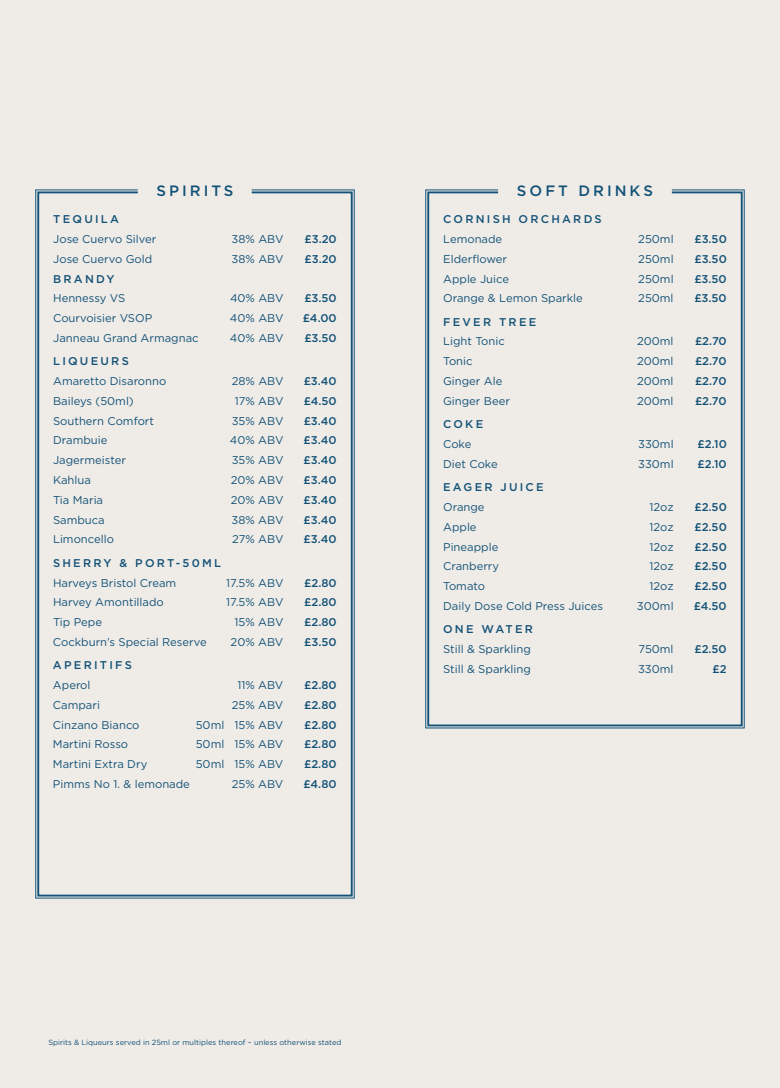
<style>
.page{position:relative;width:780px;height:1088px;background:#efece8}
.page>*{position:absolute;margin:0;border:0;box-sizing:border-box;transform-origin:0 0}
.t1{font:500 15px "Gotham";letter-spacing:.2em;color:#135277}
.t2{font:11.25px "Gotham";color:#135277}
.t3{font:500 11.25px "Gotham";letter-spacing:.2em;color:#135277}
.t4{font:7.5px "Gotham";color:#135277}
</style>
<div class="page">
<svg style="left:35px;top:189px;width:320px;height:710px"></svg>
<svg style="left:425px;top:189px;width:319px;height:539px"></svg>
<h1 class="t1" style="left:156px;top:181px;width:79px">SPIRITS</h1>
<p class="t3" style="left:53px;top:212px;width:67px">TEQUILA</p>
<p class="t2" style="left:53px;top:232px;width:105px">Jose Cuervo Silver</p>
<p class="t2" style="left:231px;top:232px;width:53px">38% ABV</p>
<p class="t3" style="left:304px;top:232px;width:34px">£3.20</p>
<p class="t2" style="left:53px;top:252px;width:100px">Jose Cuervo Gold</p>
<p class="t2" style="left:231px;top:252px;width:53px">38% ABV</p>
<p class="t3" style="left:304px;top:251px;width:34px">£3.20</p>
<p class="t3" style="left:53px;top:271px;width:63px">BRANDY</p>
<p class="t2" style="left:53px;top:291px;width:74px">Hennessy VS</p>
<p class="t2" style="left:230px;top:291px;width:55px">40% ABV</p>
<p class="t3" style="left:304px;top:291px;width:34px">£3.50</p>
<p class="t2" style="left:53px;top:311px;width:101px">Courvoisier VSOP</p>
<p class="t2" style="left:230px;top:311px;width:55px">40% ABV</p>
<p class="t3" style="left:303px;top:311px;width:35px">£4.00</p>
<p class="t2" style="left:53px;top:331px;width:147px">Janneau Grand Armagnac</p>
<p class="t2" style="left:230px;top:331px;width:55px">40% ABV</p>
<p class="t3" style="left:304px;top:331px;width:34px">£3.50</p>
<p class="t3" style="left:53px;top:354px;width:77px">LIQUEURS</p>
<p class="t2" style="left:53px;top:374px;width:115px">Amaretto Disaronno</p>
<p class="t2" style="left:232px;top:374px;width:53px">28% ABV</p>
<p class="t3" style="left:304px;top:374px;width:35px">£3.40</p>
<p class="t2" style="left:53px;top:394px;width:82px">Baileys (50ml)</p>
<p class="t2" style="left:235px;top:394px;width:50px">17% ABV</p>
<p class="t3" style="left:304px;top:393px;width:34px">£4.50</p>
<p class="t2" style="left:53px;top:413px;width:102px">Southern Comfort</p>
<p class="t2" style="left:232px;top:413px;width:53px">35% ABV</p>
<p class="t3" style="left:303px;top:413px;width:35px">£3.40</p>
<p class="t2" style="left:53px;top:433px;width:56px">Drambuie</p>
<p class="t2" style="left:230px;top:433px;width:55px">40% ABV</p>
<p class="t3" style="left:303px;top:433px;width:35px">£3.40</p>
<p class="t2" style="left:53px;top:453px;width:74px">Jagermeister</p>
<p class="t2" style="left:232px;top:453px;width:53px">35% ABV</p>
<p class="t3" style="left:303px;top:453px;width:35px">£3.40</p>
<p class="t2" style="left:53px;top:473px;width:39px">Kahlua</p>
<p class="t2" style="left:231px;top:473px;width:54px">20% ABV</p>
<p class="t3" style="left:303px;top:473px;width:35px">£3.40</p>
<p class="t2" style="left:53px;top:493px;width:52px">Tia Maria</p>
<p class="t2" style="left:231px;top:493px;width:54px">20% ABV</p>
<p class="t3" style="left:303px;top:492px;width:35px">£3.40</p>
<p class="t2" style="left:53px;top:512px;width:53px">Sambuca</p>
<p class="t2" style="left:231px;top:512px;width:53px">38% ABV</p>
<p class="t3" style="left:303px;top:512px;width:35px">£3.40</p>
<p class="t2" style="left:53px;top:532px;width:62px">Limoncello</p>
<p class="t2" style="left:232px;top:532px;width:53px">27% ABV</p>
<p class="t3" style="left:303px;top:532px;width:35px">£3.40</p>
<p class="t3" style="left:53px;top:555px;width:170px">SHERRY &amp; PORT-50ML</p>
<p class="t2" style="left:53px;top:575px;width:125px">Harveys Bristol Cream</p>
<p class="t2" style="left:226px;top:575px;width:59px">17.5% ABV</p>
<p class="t3" style="left:304px;top:575px;width:34px">£2.80</p>
<p class="t2" style="left:53px;top:595px;width:112px">Harvey Amontillado</p>
<p class="t2" style="left:226px;top:595px;width:59px">17.5% ABV</p>
<p class="t3" style="left:304px;top:595px;width:34px">£2.80</p>
<p class="t2" style="left:53px;top:615px;width:50px">Tip Pepe</p>
<p class="t2" style="left:234px;top:615px;width:50px">15% ABV</p>
<p class="t3" style="left:304px;top:615px;width:34px">£2.80</p>
<p class="t2" style="left:53px;top:635px;width:155px">Cockburn’s Special Reserve</p>
<p class="t2" style="left:231px;top:635px;width:54px">20% ABV</p>
<p class="t3" style="left:304px;top:634px;width:34px">£3.50</p>
<p class="t3" style="left:53px;top:658px;width:81px">APERITIFS</p>
<p class="t2" style="left:53px;top:678px;width:39px">Aperol</p>
<p class="t2" style="left:237px;top:678px;width:48px">11% ABV</p>
<p class="t3" style="left:304px;top:678px;width:34px">£2.80</p>
<p class="t2" style="left:53px;top:698px;width:49px">Campari</p>
<p class="t2" style="left:232px;top:698px;width:53px">25% ABV</p>
<p class="t3" style="left:304px;top:697px;width:34px">£2.80</p>
<p class="t2" style="left:53px;top:717px;width:88px">Cinzano Bianco</p>
<p class="t2" style="left:196px;top:717px;width:89px">50ml 15% ABV</p>
<p class="t3" style="left:304px;top:717px;width:34px">£2.80</p>
<p class="t2" style="left:53px;top:737px;width:77px">Martini Rosso</p>
<p class="t2" style="left:196px;top:737px;width:89px">50ml 15% ABV</p>
<p class="t3" style="left:304px;top:737px;width:34px">£2.80</p>
<p class="t2" style="left:53px;top:757px;width:96px">Martini Extra Dry</p>
<p class="t2" style="left:196px;top:757px;width:89px">50ml 15% ABV</p>
<p class="t3" style="left:304px;top:757px;width:34px">£2.80</p>
<p class="t2" style="left:53px;top:777px;width:138px">Pimms No 1. &amp; lemonade</p>
<p class="t2" style="left:232px;top:777px;width:53px">25% ABV</p>
<p class="t3" style="left:303px;top:777px;width:35px">£4.80</p>
<p class="t4" style="left:48px;top:1038px;width:295px">Spirits &amp; Liqueurs served in 25ml or multiples thereof – unless otherwise stated</p>
<h1 class="t1" style="left:517px;top:181px;width:137px">SOFT DRINKS</h1>
<p class="t3" style="left:443px;top:212px;width:160px">CORNISH ORCHARDS</p>
<p class="t2" style="left:443px;top:232px;width:61px">Lemonade</p>
<p class="t2" style="left:638px;top:232px;width:37px">250ml</p>
<p class="t3" style="left:694px;top:232px;width:34px">£3.50</p>
<p class="t2" style="left:443px;top:252px;width:65px">Elderflower</p>
<p class="t2" style="left:638px;top:252px;width:37px">250ml</p>
<p class="t3" style="left:694px;top:251px;width:34px">£3.50</p>
<p class="t2" style="left:443px;top:271px;width:67px">Apple Juice</p>
<p class="t2" style="left:638px;top:271px;width:37px">250ml</p>
<p class="t3" style="left:694px;top:271px;width:34px">£3.50</p>
<p class="t2" style="left:443px;top:291px;width:141px">Orange &amp; Lemon Sparkle</p>
<p class="t2" style="left:638px;top:291px;width:37px">250ml</p>
<p class="t3" style="left:694px;top:291px;width:34px">£3.50</p>
<p class="t3" style="left:443px;top:314px;width:95px">FEVER TREE</p>
<p class="t2" style="left:443px;top:334px;width:63px">Light Tonic</p>
<p class="t2" style="left:637px;top:334px;width:38px">200ml</p>
<p class="t3" style="left:695px;top:334px;width:33px">£2.70</p>
<p class="t2" style="left:443px;top:354px;width:31px">Tonic</p>
<p class="t2" style="left:637px;top:354px;width:38px">200ml</p>
<p class="t3" style="left:695px;top:354px;width:33px">£2.70</p>
<p class="t2" style="left:443px;top:374px;width:61px">Ginger Ale</p>
<p class="t2" style="left:637px;top:374px;width:38px">200ml</p>
<p class="t3" style="left:695px;top:374px;width:33px">£2.70</p>
<p class="t2" style="left:443px;top:394px;width:68px">Ginger Beer</p>
<p class="t2" style="left:637px;top:394px;width:38px">200ml</p>
<p class="t3" style="left:695px;top:393px;width:33px">£2.70</p>
<p class="t3" style="left:443px;top:417px;width:42px">COKE</p>
<p class="t2" style="left:443px;top:437px;width:30px">Coke</p>
<p class="t2" style="left:638px;top:437px;width:37px">330ml</p>
<p class="t3" style="left:697px;top:437px;width:31px">£2.10</p>
<p class="t2" style="left:443px;top:457px;width:56px">Diet Coke</p>
<p class="t2" style="left:638px;top:457px;width:37px">330ml</p>
<p class="t3" style="left:697px;top:456px;width:31px">£2.10</p>
<p class="t3" style="left:443px;top:480px;width:102px">EAGER JUICE</p>
<p class="t2" style="left:443px;top:500px;width:43px">Orange</p>
<p class="t2" style="left:649px;top:500px;width:26px">12oz</p>
<p class="t3" style="left:694px;top:500px;width:34px">£2.50</p>
<p class="t2" style="left:443px;top:519px;width:35px">Apple</p>
<p class="t2" style="left:649px;top:519px;width:26px">12oz</p>
<p class="t3" style="left:694px;top:519px;width:34px">£2.50</p>
<p class="t2" style="left:443px;top:539px;width:57px">Pineapple</p>
<p class="t2" style="left:649px;top:539px;width:26px">12oz</p>
<p class="t3" style="left:694px;top:539px;width:34px">£2.50</p>
<p class="t2" style="left:443px;top:559px;width:57px">Cranberry</p>
<p class="t2" style="left:649px;top:559px;width:26px">12oz</p>
<p class="t3" style="left:694px;top:559px;width:34px">£2.50</p>
<p class="t2" style="left:443px;top:579px;width:43px">Tomato</p>
<p class="t2" style="left:649px;top:579px;width:26px">12oz</p>
<p class="t3" style="left:694px;top:579px;width:34px">£2.50</p>
<p class="t2" style="left:443px;top:599px;width:161px">Daily Dose Cold Press Juices</p>
<p class="t2" style="left:637px;top:599px;width:38px">300ml</p>
<p class="t3" style="left:693px;top:598px;width:34px">£4.50</p>
<p class="t3" style="left:443px;top:622px;width:91px">ONE WATER</p>
<p class="t2" style="left:443px;top:642px;width:89px">Still &amp; Sparkling</p>
<p class="t2" style="left:638px;top:642px;width:37px">750ml</p>
<p class="t3" style="left:694px;top:642px;width:34px">£2.50</p>
<p class="t2" style="left:443px;top:662px;width:89px">Still &amp; Sparkling</p>
<p class="t2" style="left:638px;top:662px;width:37px">330ml</p>
<p class="t3" style="left:712px;top:661px;width:16px">£2</p>
</div>
